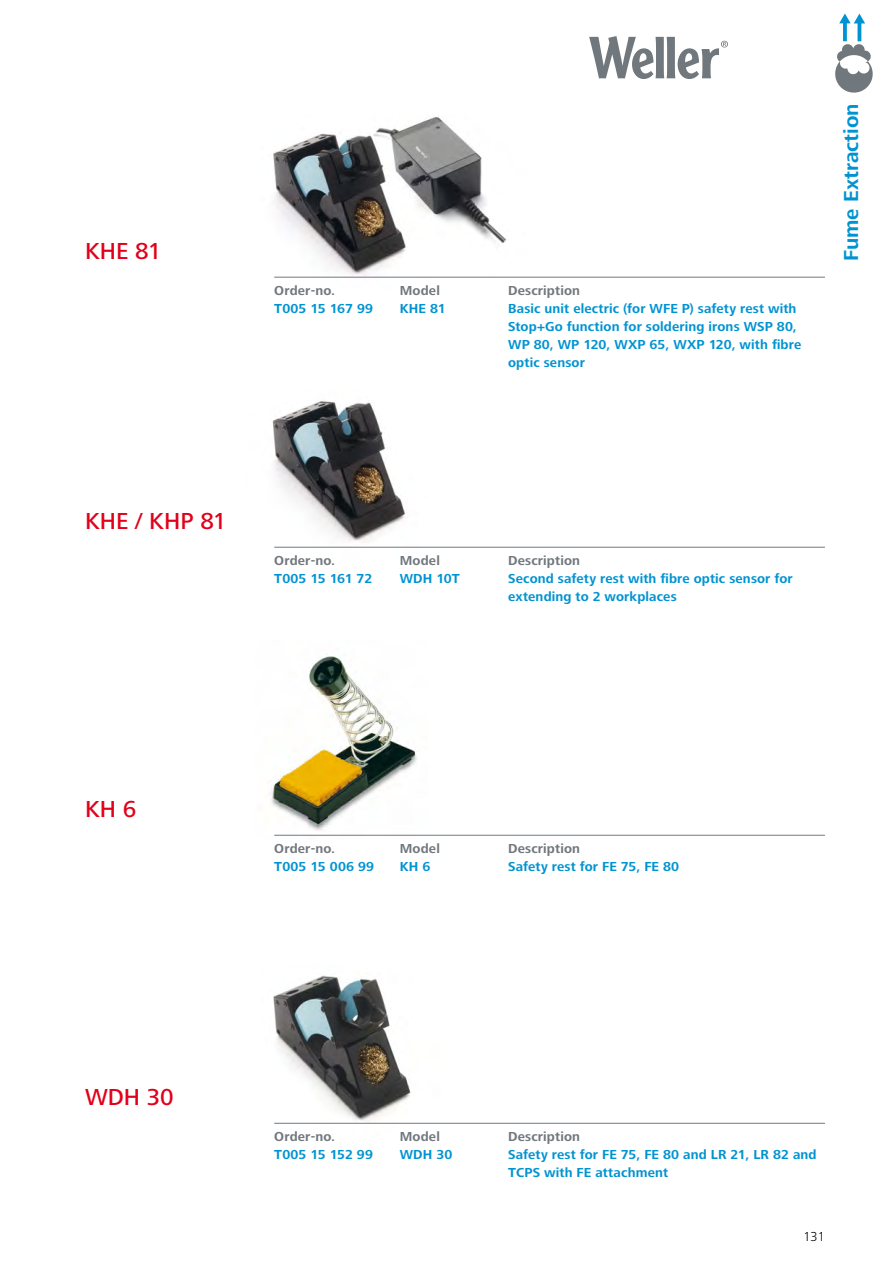
<style>
.page{position:relative;width:893px;height:1263px;background:#fff}
.page>*{position:absolute;margin:0;border:0;box-sizing:border-box;transform-origin:0 0}
.t1{font:500 24px "Frutiger Next LT";color:#e2001a}
.t2{font:700 21px "Frutiger Next LT";color:#0093d1}
.t3{font:700 13.5px/18px "Frutiger Next LT";letter-spacing:.01em;color:#0093d1}
.t4{font:700 13.5px "Frutiger Next LT";letter-spacing:.01em;color:#71787d}
.t5{font:700 13.5px "Frutiger Next LT";letter-spacing:-.01em;color:#0093d1}
.t6{font:300 13.5px "Frutiger Next LT";color:#000}
</style>
<div class="page">
<svg style="left:589px;top:36px;width:139px;height:43px"></svg>
<svg style="left:857px;top:23px;width:4px;height:18px"></svg>
<svg style="left:843px;top:23px;width:4px;height:18px"></svg>
<svg style="left:839px;top:14px;width:26px;height:9px"></svg>
<svg style="left:835px;top:44px;width:38px;height:49px"></svg>
<img style="left:272px;top:401px;width:168px;height:146px">
<img style="left:273px;top:975px;width:167px;height:148px">
<img style="left:273px;top:117px;width:253px;height:160px">
<hr style="left:274px;top:277px;width:551px;height:1px;background:#71787d">
<img style="left:271px;top:656px;width:156px;height:179px">
<hr style="left:274px;top:1123px;width:551px;height:1px;background:#71787d">
<hr style="left:274px;top:835px;width:551px;height:1px;background:#71787d">
<hr style="left:274px;top:547px;width:551px;height:1px;background:#71787d">
<p class="t1" style="left:85px;top:237px;width:78px">KHE 81</p>
<p class="t4" style="left:274px;top:282px;width:63px">Order-no.</p>
<p class="t4" style="left:400px;top:282px;width:42px">Model</p>
<p class="t4" style="left:508px;top:282px;width:73px">Description</p>
<p class="t3" style="left:274px;top:299px;width:100px">T005 15 167 99</p>
<p class="t3" style="left:400px;top:299px;width:48px">KHE 81</p>
<p class="t3" style="left:508px;top:299px;width:295px">Basic unit electric (for WFE P) safety rest with Stop+Go function for soldering irons WSP 80, WP 80, WP 120, WXP 65, WXP 120, with fibre optic sensor</p>
<p class="t2" style="left:839px;top:261px;width:159px;rotate:-90deg">Fume Extraction</p>
<p class="t1" style="left:85px;top:507px;width:143px">KHE / KHP 81</p>
<p class="t4" style="left:274px;top:552px;width:63px">Order-no.</p>
<p class="t4" style="left:400px;top:552px;width:42px">Model</p>
<p class="t4" style="left:508px;top:552px;width:73px">Description</p>
<p class="t5" style="left:274px;top:570px;width:100px">T005 15 161 72</p>
<p class="t3" style="left:400px;top:569px;width:62px">WDH 10T</p>
<p class="t3" style="left:508px;top:569px;width:286px">Second safety rest with fibre optic sensor for extending to 2 workplaces</p>
<p class="t1" style="left:85px;top:795px;width:53px">KH 6</p>
<p class="t4" style="left:274px;top:840px;width:63px">Order-no.</p>
<p class="t4" style="left:400px;top:840px;width:42px">Model</p>
<p class="t4" style="left:508px;top:840px;width:73px">Description</p>
<p class="t3" style="left:274px;top:857px;width:101px">T005 15 006 99</p>
<p class="t3" style="left:400px;top:857px;width:32px">KH 6</p>
<p class="t3" style="left:508px;top:857px;width:173px">Safety rest for FE 75, FE 80</p>
<p class="t1" style="left:85px;top:1083px;width:90px">WDH 30</p>
<p class="t4" style="left:274px;top:1128px;width:63px">Order-no.</p>
<p class="t4" style="left:400px;top:1128px;width:42px">Model</p>
<p class="t4" style="left:508px;top:1128px;width:73px">Description</p>
<p class="t3" style="left:274px;top:1145px;width:100px">T005 15 152 99</p>
<p class="t3" style="left:400px;top:1145px;width:54px">WDH 30</p>
<p class="t3" style="left:508px;top:1145px;width:310px">Safety rest for FE 75, FE 80 and LR 21, LR 82 and<br>TCPS with FE attachment</p>
<p class="t6" style="left:803px;top:1229px;width:23px">131</p>
</div>
